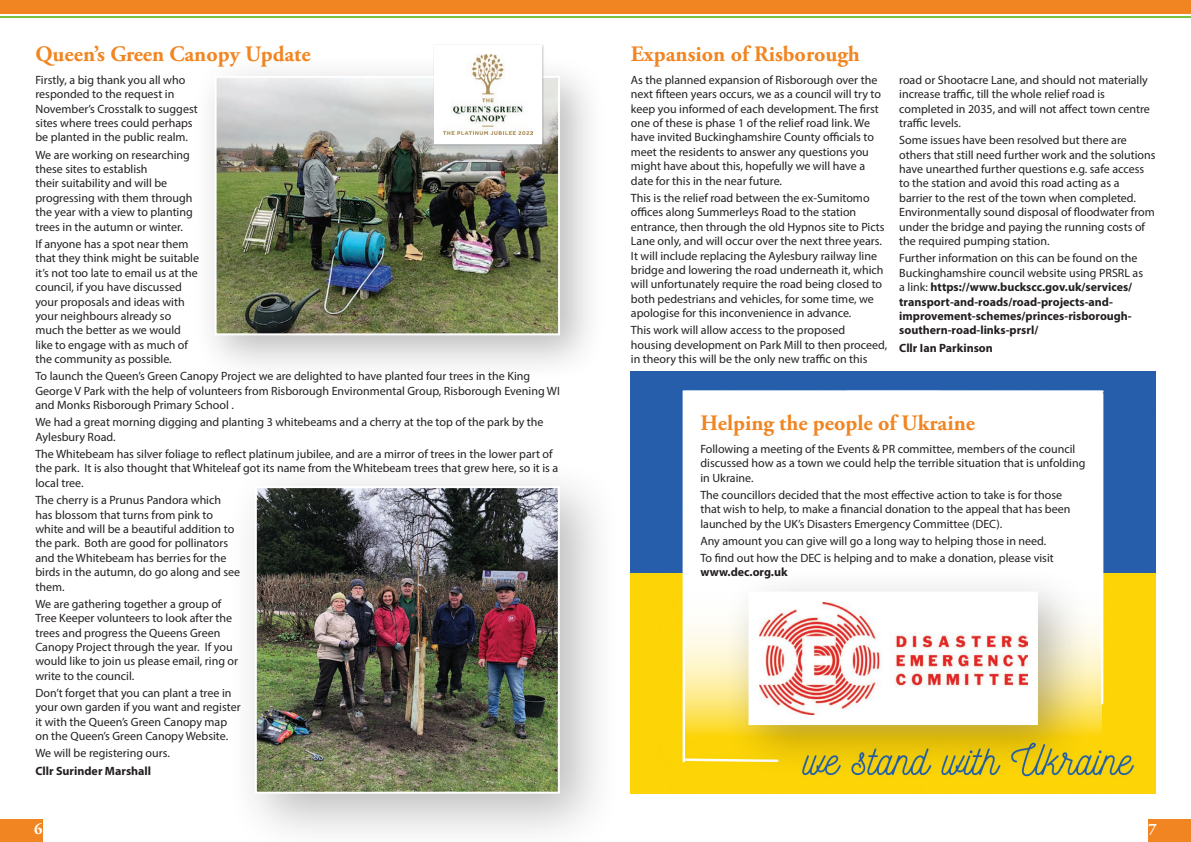
<style>
.page{position:relative;width:1191px;height:842px;background:#fff}
.page>*{position:absolute;margin:0;border:0;box-sizing:border-box;transform-origin:0 0}
.t1{font:700 22px "Adobe Garamond Pro";color:#f18521}
.t2{font:700 16px "Adobe Garamond Pro";color:#fff}
.t3{font:12px/14.4px "Myriad Pro";color:#231f20}
.t4{font:700 12px/14.4px "Myriad Pro";color:#231f20}
.s1{font-weight:400}
</style>
<div class="page">
<img style="left:631px;top:371px;width:524px;height:423px">
<div style="left:684px;top:392px;width:418px;height:346px;background:#fff"></div>
<div style="left:192px;top:54px;width:415px;height:329px;background:#231f20;opacity:.3"></div>
<img style="left:218px;top:79px;width:339px;height:253px">
<div style="left:215px;top:76px;width:345px;height:259px;border:2px solid #fff"></div>
<div style="left:225px;top:457px;width:396px;height:385px;background:#231f20;opacity:.3"></div>
<img style="left:258px;top:489px;width:299px;height:302px">
<div style="left:255px;top:486px;width:305px;height:308px;border:2px solid #fff"></div>
<div style="left:723px;top:566px;width:369px;height:213px;background:#231f20;opacity:.3"></div>
<div style="left:749px;top:592px;width:288px;height:132px;background:#fff"></div>
<img style="left:759px;top:602px;width:268px;height:112px">
<div style="left:433px;top:44px;width:111px;height:103px;background:#231f20;opacity:.3"></div>
<div style="left:435px;top:46px;width:106px;height:98px;background:#fff"></div>
<img style="left:443px;top:55px;width:90px;height:80px">
<div style="left:0;top:819px;width:43px;height:23px;background:#f18521"></div>
<div style="left:1148px;top:819px;width:43px;height:23px;background:#f18521"></div>
<div style="left:0;top:0;width:1191px;height:14px;background:#f18521"></div>
<hr style="left:0;top:16px;width:1191px;height:2px;background:#7bc142">
<h1 class="t1" style="left:35px;top:41px;width:277px">Queen’s Green Canopy Update</h1>
<p class="t3" style="left:35px;top:72px;width:164px">Firstly, a big thank you all who responded to the request in<br>November’s Crosstalk to suggest sites where trees could perhaps be planted in the public realm.</p>
<p class="t3" style="left:35px;top:147px;width:159px">We are working on researching these sites to establish<br>their suitability and will be progressing with them through the year with a view to planting trees in the autumn or winter.</p>
<p class="t3" style="left:35px;top:236px;width:165px">If anyone has a spot near them that they think might be suitable it’s not too late to email us at the council, if you have discussed your proposals and ideas with your neighbours already so much the better as we would like to engage with as much of the community as possible.</p>
<p class="t3" style="left:35px;top:369px;width:526px">To launch the Queen’s Green Canopy Project we are delighted to have planted four trees in the King<br>George V Park with the help of volunteers from Risborough Environmental Group, Risborough Evening WI and Monks Risborough Primary School .</p>
<p class="t3" style="left:35px;top:415px;width:510px">We had a great morning digging and planting 3 whitebeams and a cherry at the top of the park by the<br>Aylesbury Road.</p>
<p class="t3" style="left:35px;top:447px;width:524px">The Whitebeam has silver foliage to reflect platinum jubilee, and are a mirror of trees in the lower part of the park. It is also thought that Whiteleaf got its name from the Whitebeam trees that grew here, so it is a local tree.</p>
<p class="t3" style="left:35px;top:493px;width:206px">The cherry is a Prunus Pandora which has blossom that turns from pink to white and will be a beautiful addition to the park. Both are good for pollinators and the Whitebeam has berries for the birds in the autumn, do go along and see them.</p>
<p class="t3" style="left:35px;top:596px;width:204px">We are gathering together a group of Tree Keeper volunteers to look after the trees and progress the Queens Green Canopy Project through the year. If you would like to join us please email, ring or write to the council.</p>
<p class="t3" style="left:35px;top:685px;width:207px">Don’t forget that you can plant a tree in your own garden if you want and register it with the Queen’s Green Canopy map on the Queen’s Green Canopy Website.</p>
<p class="t3" style="left:35px;top:746px;width:136px">We will be registering ours.</p>
<p class="t4" style="left:35px;top:763px;width:117px">Cllr Surinder Marshall</p>
<h1 class="t1" style="left:631px;top:41px;width:230px">Expansion of Risborough</h1>
<p class="t3" style="left:631px;top:72px;width:252px">As the planned expansion of Risborough over the next fifteen years occurs, we as a council will try to keep you informed of each development. The first one of these is phase 1 of the relief road link. We have invited Buckinghamshire County officials to meet the residents to answer any questions you might have about this, hopefully we will have a date for this in the near future.</p>
<p class="t3" style="left:631px;top:190px;width:255px">This is the relief road between the ex-Sumitomo offices along Summerleys Road to the station entrance, then through the old Hypnos site to Picts Lane only, and will occur over the next three years.<br>It will include replacing the Aylesbury railway line bridge and lowering the road underneath it, which will unfortunately require the road being closed to both pedestrians and vehicles, for some time, we apologise for this inconvenience in advance.</p>
<p class="t3" style="left:631px;top:323px;width:258px">This work will allow access to the proposed housing development on Park Mill to then proceed, in theory this will be the only new traffic on this</p>
<p class="t3" style="left:899px;top:72px;width:252px">road or Shootacre Lane, and should not materially increase traffic, till the whole relief road is completed in 2035, and will not affect town centre traffic levels.</p>
<p class="t3" style="left:899px;top:133px;width:258px">Some issues have been resolved but there are others that still need further work and the solutions have unearthed further questions e.g. safe access to the station and avoid this road acting as a barrier to the rest of the town when completed.<br>Environmentally sound disposal of floodwater from under the bridge and paying the running costs of the required pumping station.</p>
<p class="t4" style="left:899px;top:251px;width:245px"><span class="s1">Further information on this can be found on the Buckinghamshire council website using PRSRL as a link:</span> https://www.buckscc.gov.uk/services/ transport-and-roads/road-projects-and&shy;improvement-schemes/princes-risborough&shy;southern-road-links-prsrl/</p>
<p class="t4" style="left:899px;top:340px;width:95px">Cllr Ian Parkinson</p>
<h1 class="t1" style="left:700px;top:410px;width:276px">Helping the people of Ukraine</h1>
<p class="t3" style="left:700px;top:441px;width:386px">Following a meeting of the Events &amp; PR committee, members of the council discussed how as a town we could help the terrible situation that is unfolding in Ukraine.</p>
<p class="t3" style="left:700px;top:487px;width:371px">The councillors decided that the most effective action to take is for those that wish to help, to make a financial donation to the appeal that has been launched by the UK’s Disasters Emergency Committee (DEC).</p>
<p class="t3" style="left:700px;top:532px;width:355px;line-height:17.2px">Any amount you can give will go a long way to helping those in need.<br>To find out how the DEC is helping and to make a donation, please visit</p>
<p class="t4" style="left:700px;top:565px;width:89px">www.dec.org.uk</p>
<h2 class="t2" style="left:34px;top:819px;width:10px">6</h2>
<h2 class="t2" style="left:1148px;top:819px;width:10px">7</h2>
</div>
